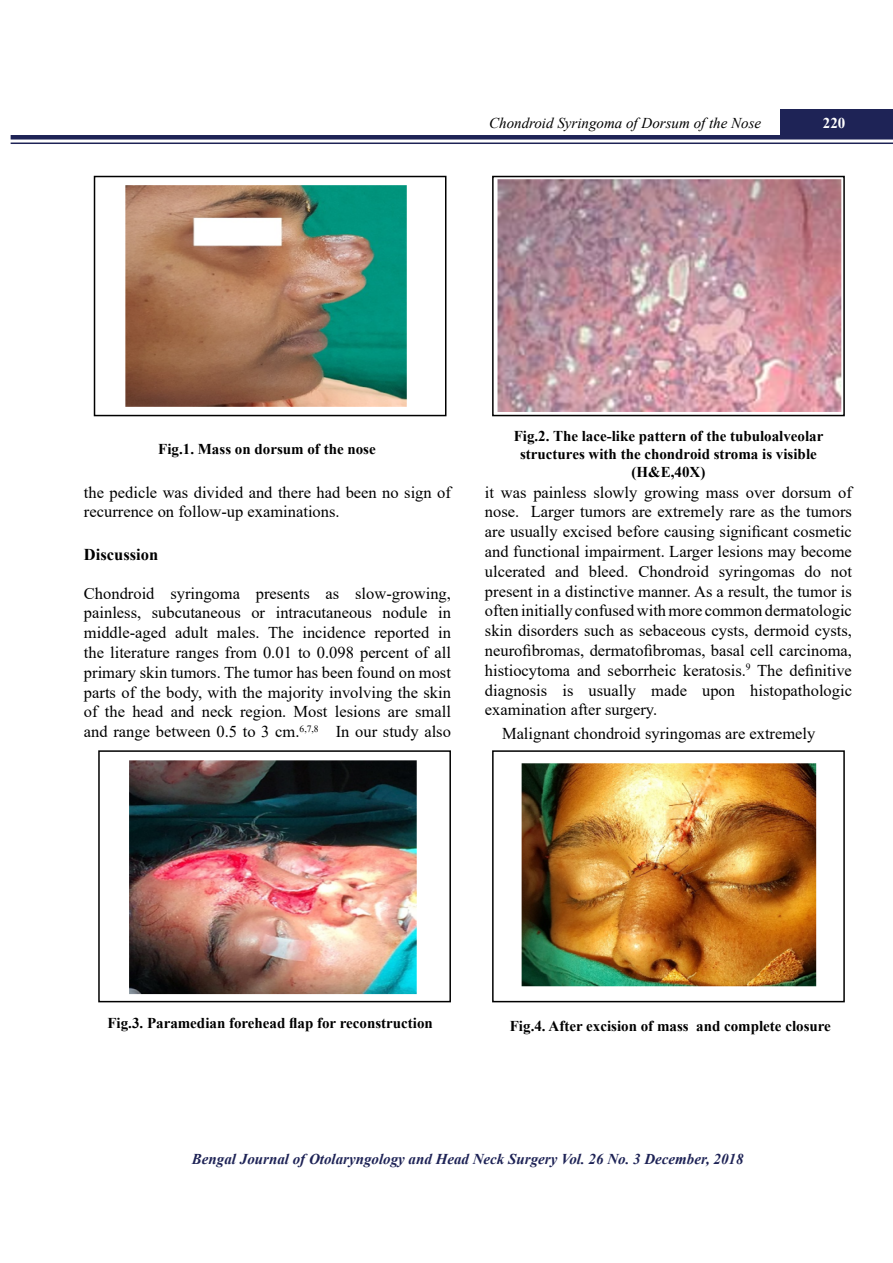
<style>
.page{position:relative;width:893px;height:1263px;background:#fff}
.page>*{position:absolute;margin:0;border:0;box-sizing:border-box;transform-origin:0 0}
.t1{font:16.5px/19.8px "Times New Roman";color:#000;text-align:justify}
.t2{font:700 16.5px "Times New Roman";color:#000}
.t3{font:700 15px/18px "Times New Roman";color:#000;text-align:center}
.t4{font:italic 700 15px "Times New Roman";color:#1e2356}
.t5{font:italic 15px "Times New Roman";color:#000}
.t6{font:700 15px "Times New Roman";color:#fff}
</style>
<div class="page">
<div style="left:780px;top:109px;width:113px;height:27px;background:#1e2356"></div>
<hr style="left:11px;top:142px;width:882px;height:2px;background:#1e2356">
<div style="left:11px;top:135px;width:882px;height:5px;background:#1e2356"></div>
<img style="left:125px;top:185px;width:282px;height:222px">
<div style="left:94px;top:176px;width:352px;height:240px;border:2px solid #000"></div>
<img style="left:497px;top:179px;width:345px;height:233px">
<div style="left:492px;top:176px;width:353px;height:240px;border:2px solid #000"></div>
<img style="left:129px;top:760px;width:288px;height:235px">
<div style="left:98px;top:750px;width:353px;height:252px;border:2px solid #000"></div>
<img style="left:521px;top:763px;width:296px;height:224px">
<div style="left:492px;top:750px;width:353px;height:252px;border:2px solid #000"></div>
<p class="t5" style="left:489px;top:113px;width:273px">Chondroid Syringoma of Dorsum of the Nose</p>
<p class="t6" style="left:823px;top:112px;width:24px">220</p>
<p class="t3" style="left:158px;top:440px;width:219px">Fig.1. Mass on dorsum of the nose</p>
<p class="t1" style="left:84px;top:481px;width:368px">the pedicle was divided and there had been no sign of recurrence on follow‐up examinations.</p>
<p class="t2" style="left:84px;top:542px;width:76px">Discussion</p>
<p class="t1" style="left:84px;top:583px;width:368px">Chondroid syringoma presents as slow‐growing, painless, subcutaneous or intracutaneous nodule in middle‐aged adult males. The incidence reported in the literature ranges from 0.01 to 0.098 percent of all primary skin tumors. The tumor has been found on most parts of the body, with the majority involving the skin of the head and neck region. Most lesions are small and range between 0.5 to 3 cm.<sup>6,7,8</sup> In our study also</p>
<p class="t3" style="left:514px;top:426px;width:311px">Fig.2. The lace-like pattern of the tubuloalveolar structures with the chondroid stroma is visible (H&amp;E,40X)</p>
<p class="t1" style="left:485px;top:482px;width:368px">it was painless slowly growing mass over dorsum of nose. Larger tumors are extremely rare as the tumors are usually excised before causing significant cosmetic and functional impairment. Larger lesions may become ulcerated and bleed. Chondroid syringomas do not present in a distinctive manner. As a result, the tumor is often initially confused with more common dermatologic skin disorders such as sebaceous cysts, dermoid cysts, neurofibromas, dermatofibromas, basal cell carcinoma, histiocytoma and seborrheic keratosis.<sup>9</sup> The definitive diagnosis is usually made upon histopathologic examination after surgery.</p>
<p class="t1" style="left:502px;top:723px;width:315px">Malignant chondroid syringomas are extremely</p>
<p class="t3" style="left:107px;top:1013px;width:327px">Fig.3. Paramedian forehead flap for reconstruction</p>
<p class="t3" style="left:510px;top:1016px;width:323px">Fig.4. After excision of mass and complete closure</p>
<p class="t4" style="left:192px;top:1148px;width:553px">Bengal Journal of Otolaryngology and Head Neck Surgery Vol. 26 No. 3 December, 2018</p>
</div>
